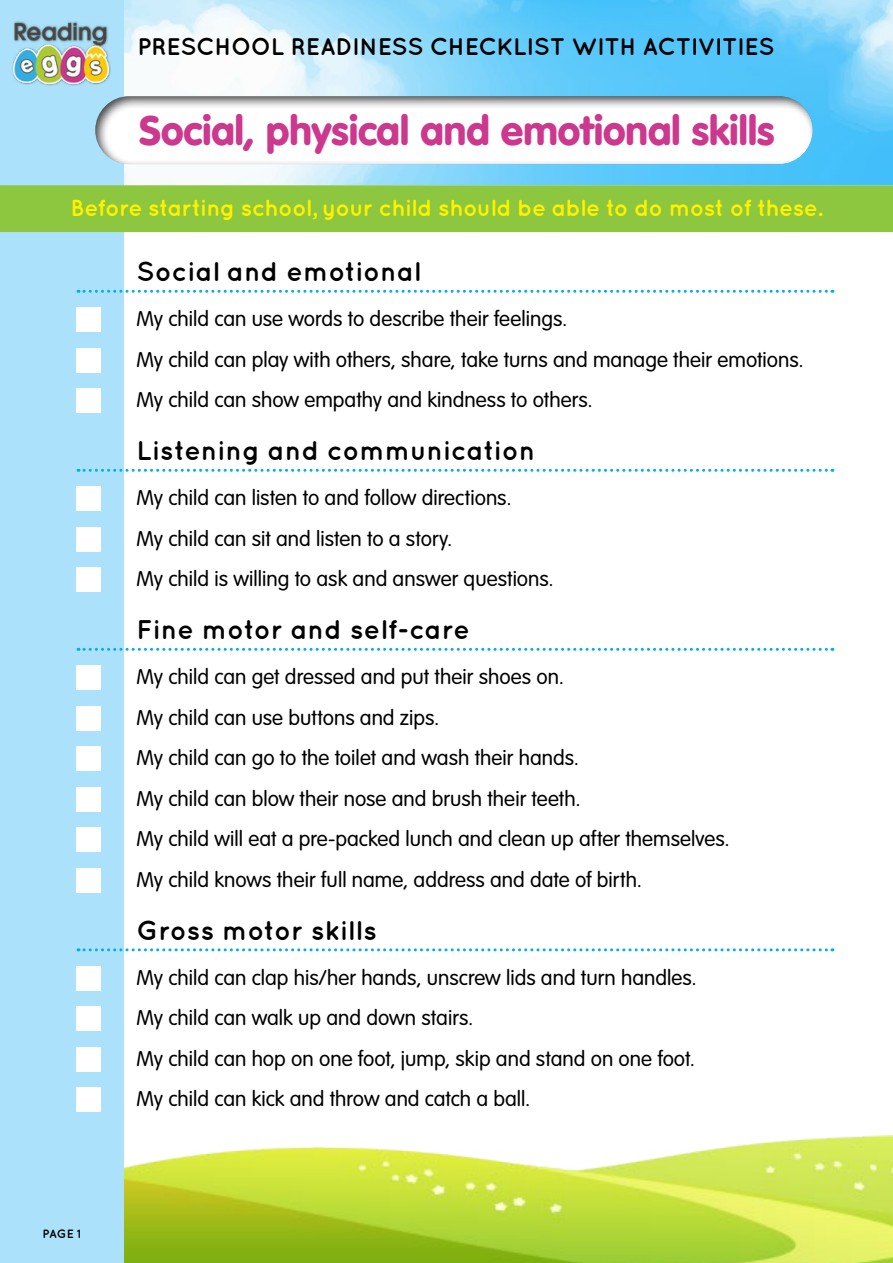
<style>
.page{position:relative;width:893px;height:1263px;background:#fff}
.page>*{position:absolute;margin:0;border:0;box-sizing:border-box;transform-origin:0 0}
.t1{font:900 40.5px "VAG Rounded Std";color:#cc388d}
.t2{font:700 27px "Quicksand";letter-spacing:.005em;color:#000}
.t3{font:700 24px "Quicksand";letter-spacing:-.015em;color:#000}
.t4{font:700 23.25px "Quicksand";letter-spacing:-.025em;color:#fff200}
.t5{font:300 21px/40.5px "VAG Rounded Std";color:#000}
.t6{font:700 12px "Quicksand";color:#000}
</style>
<div class="page">
<img style="left:123px;top:1136px;width:770px;height:127px">
<img style="left:123px;top:0;width:770px;height:185px">
<div style="left:0;top:0;width:123px;height:1263px;background:#abe1fa"></div>
<div style="left:82px;top:86px;width:743px;height:81px;background:#000;opacity:.75"></div>
<svg style="left:78px;top:290px;width:755px;height:3px"></svg>
<svg style="left:78px;top:469px;width:755px;height:3px"></svg>
<svg style="left:78px;top:648px;width:755px;height:3px"></svg>
<svg style="left:78px;top:948px;width:755px;height:3px"></svg>
<div style="left:77px;top:307px;width:24px;height:25px;background:#fff"></div>
<div style="left:77px;top:348px;width:24px;height:24px;background:#fff"></div>
<div style="left:77px;top:388px;width:24px;height:25px;background:#fff"></div>
<div style="left:77px;top:486px;width:24px;height:25px;background:#fff"></div>
<div style="left:77px;top:527px;width:24px;height:24px;background:#fff"></div>
<div style="left:77px;top:567px;width:24px;height:25px;background:#fff"></div>
<div style="left:77px;top:665px;width:24px;height:25px;background:#fff"></div>
<div style="left:77px;top:706px;width:24px;height:24px;background:#fff"></div>
<div style="left:77px;top:746px;width:24px;height:25px;background:#fff"></div>
<div style="left:77px;top:787px;width:24px;height:24px;background:#fff"></div>
<div style="left:77px;top:827px;width:24px;height:25px;background:#fff"></div>
<div style="left:77px;top:868px;width:24px;height:24px;background:#fff"></div>
<div style="left:77px;top:966px;width:24px;height:25px;background:#fff"></div>
<div style="left:77px;top:1006px;width:24px;height:25px;background:#fff"></div>
<div style="left:77px;top:1047px;width:24px;height:25px;background:#fff"></div>
<div style="left:77px;top:1087px;width:24px;height:25px;background:#fff"></div>
<div style="left:0;top:185px;width:893px;height:47px;background:#8dc63f"></div>
<div style="left:12px;top:20px;width:99px;height:66px;background:#000;opacity:.38"></div>
<p class="t3" style="left:138px;top:32px;width:638px">PRESCHOOL READINESS CHECKLIST WITH ACTIVITIES</p>
<h1 class="t1" style="left:140px;top:106px;width:636px">Social, physical and emotional skills</h1>
<p class="t4" style="left:70px;top:194px;width:753px">Before starting school, your child should be able to do most of these.</p>
<p class="t6" style="left:42px;top:1227px;width:40px">PAGE 1</p>
<p class="t2" style="left:137px;top:256px;width:285px">Social and emotional</p>
<p class="t5" style="left:137px;top:299px;width:669px">My child can use words to describe their feelings.<br>My child can play with others, share, take turns and manage their emotions.<br>My child can show empathy and kindness to others.</p>
<p class="t2" style="left:137px;top:435px;width:400px">Listening and communication</p>
<p class="t5" style="left:137px;top:478px;width:419px">My child can listen to and follow directions.<br>My child can sit and listen to a story.<br>My child is willing to ask and answer questions.</p>
<p class="t2" style="left:137px;top:614px;width:335px">Fine motor and self-care</p>
<p class="t5" style="left:137px;top:657px;width:595px">My child can get dressed and put their shoes on.<br>My child can use buttons and zips.<br>My child can go to the toilet and wash their hands.<br>My child can blow their nose and brush their teeth.<br>My child will eat a pre-packed lunch and clean up after themselves.<br>My child knows their full name, address and date of birth.</p>
<p class="t2" style="left:137px;top:914px;width:242px">Gross motor skills</p>
<p class="t5" style="left:137px;top:958px;width:562px">My child can clap his/her hands, unscrew lids and turn handles.<br>My child can walk up and down stairs.<br>My child can hop on one foot, jump, skip and stand on one foot.<br>My child can kick and throw and catch a ball.</p>
</div>
